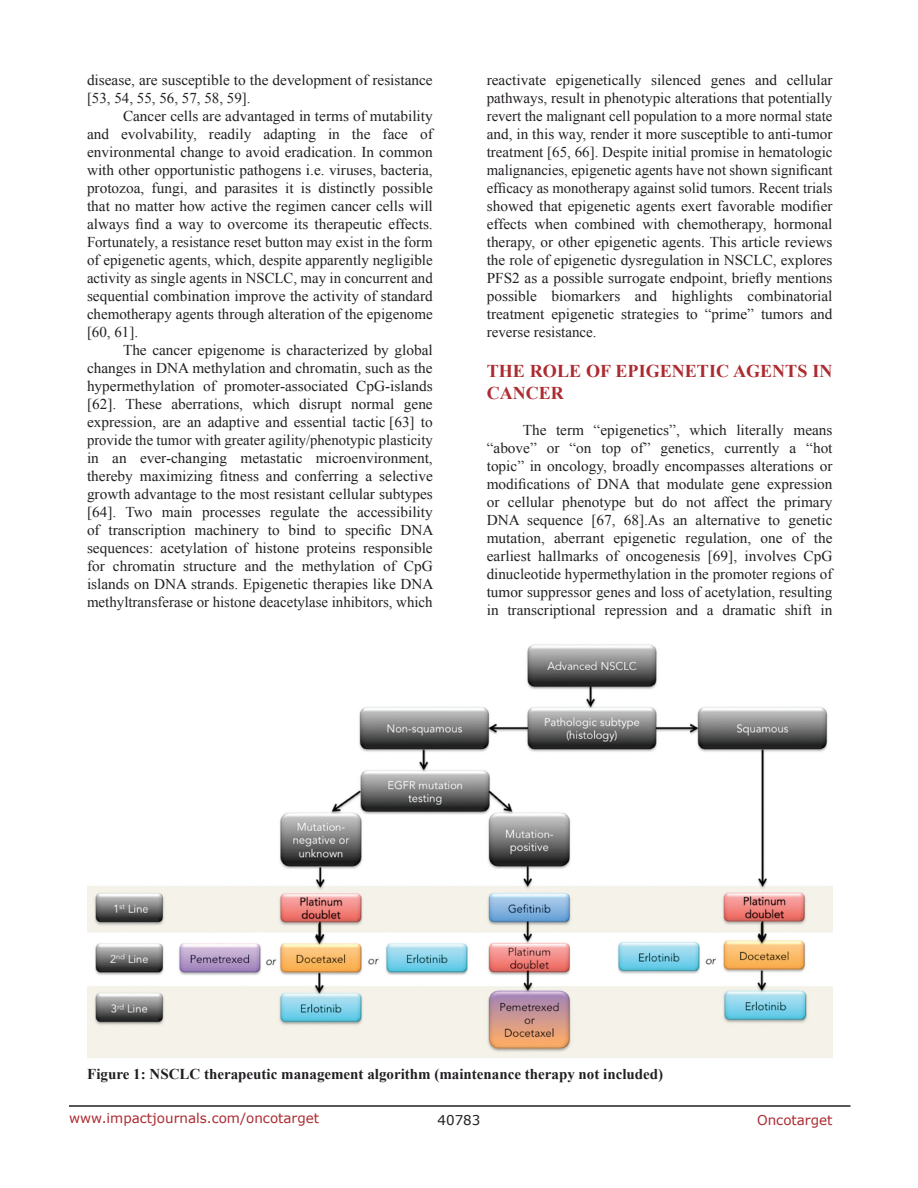
<style>
.page{position:relative;width:918px;height:1188px;background:#fff}
.page>*{position:absolute;margin:0;border:0;box-sizing:border-box;transform-origin:0 0}
.Heading{font:700 18px/21.6px "Times New Roman";color:#ac2b31}
.BodyText{font:15px/18px "Times New Roman";color:#221f22;text-align:justify}
.FigureText{font:700 15px "Times New Roman";color:#221f22}
.t1{font:13.5px "Verdana";color:#ac2b31}
.t2{font:13.5px "Verdana";color:#221f22}
</style>
<div class="page">
<hr style="left:69px;top:1105px;width:781px;height:2px;background:#231f20">
<img style="left:87px;top:644px;width:745px;height:414px">
<p class="BodyText" style="left:87px;top:71px;width:347px">disease, are susceptible to the development of resistance [53, 54, 55, 56, 57, 58, 59].</p>
<p class="BodyText" style="left:87px;top:107px;width:347px;text-indent:36px">Cancer cells are advantaged in terms of mutability and evolvability, readily adapting in the face of environmental change to avoid eradication. In common with other opportunistic pathogens i.e. viruses, bacteria, protozoa, fungi, and parasites it is distinctly possible that no matter how active the regimen cancer cells will always find a way to overcome its therapeutic effects.<br>Fortunately, a resistance reset button may exist in the form of epigenetic agents, which, despite apparently negligible activity as single agents in NSCLC, may in concurrent and sequential combination improve the activity of standard chemotherapy agents through alteration of the epigenome [60, 61].</p>
<p class="BodyText" style="left:87px;top:341px;width:348px;text-indent:36px">The cancer epigenome is characterized by global changes in DNA methylation and chromatin, such as the hypermethylation of promoter-associated CpG-islands [62]. These aberrations, which disrupt normal gene expression, are an adaptive and essential tactic [63] to provide the tumor with greater agility/phenotypic plasticity in an ever-changing metastatic microenvironment, thereby maximizing fitness and conferring a selective growth advantage to the most resistant cellular subtypes [64]. Two main processes regulate the accessibility of transcription machinery to bind to specific DNA sequences: acetylation of histone proteins responsible for chromatin structure and the methylation of CpG islands on DNA strands. Epigenetic therapies like DNA methyltransferase or histone deacetylase inhibitors, which</p>
<p class="BodyText" style="left:487px;top:71px;width:347px">reactivate epigenetically silenced genes and cellular pathways, result in phenotypic alterations that potentially revert the malignant cell population to a more normal state and, in this way, render it more susceptible to anti-tumor treatment [65, 66]. Despite initial promise in hematologic malignancies, epigenetic agents have not shown significant efficacy as monotherapy against solid tumors. Recent trials showed that epigenetic agents exert favorable modifier effects when combined with chemotherapy, hormonal therapy, or other epigenetic agents. This article reviews the role of epigenetic dysregulation in NSCLC, explores PFS2 as a possible surrogate endpoint, briefly mentions possible biomarkers and highlights combinatorial treatment epigenetic strategies to “prime” tumors and reverse resistance.</p>
<p class="Heading" style="left:487px;top:360px;width:347px">THE ROLE OF EPIGENETIC AGENTS IN<br>CANCER</p>
<p class="BodyText" style="left:487px;top:420px;width:347px;text-indent:36px">The term “epigenetics”, which literally means “above” or “on top of” genetics, currently a “hot topic” in oncology, broadly encompasses alterations or modifications of DNA that modulate gene expression or cellular phenotype but do not affect the primary DNA sequence [67, 68].As an alternative to genetic mutation, aberrant epigenetic regulation, one of the earliest hallmarks of oncogenesis [69], involves CpG dinucleotide hypermethylation in the promoter regions of tumor suppressor genes and loss of acetylation, resulting in transcriptional repression and a dramatic shift in</p>
<p class="FigureText" style="left:87px;top:1064px;width:577px">Figure 1: NSCLC therapeutic management algorithm (maintenance therapy not included)</p>
<p class="t1" style="left:69px;top:1109px;width:252px">www.impactjournals.com/oncotarget</p>
<p class="t2" style="left:438px;top:1111px;width:44px">40783</p>
<p class="t1" style="left:757px;top:1111px;width:77px">Oncotarget</p>
</div>
